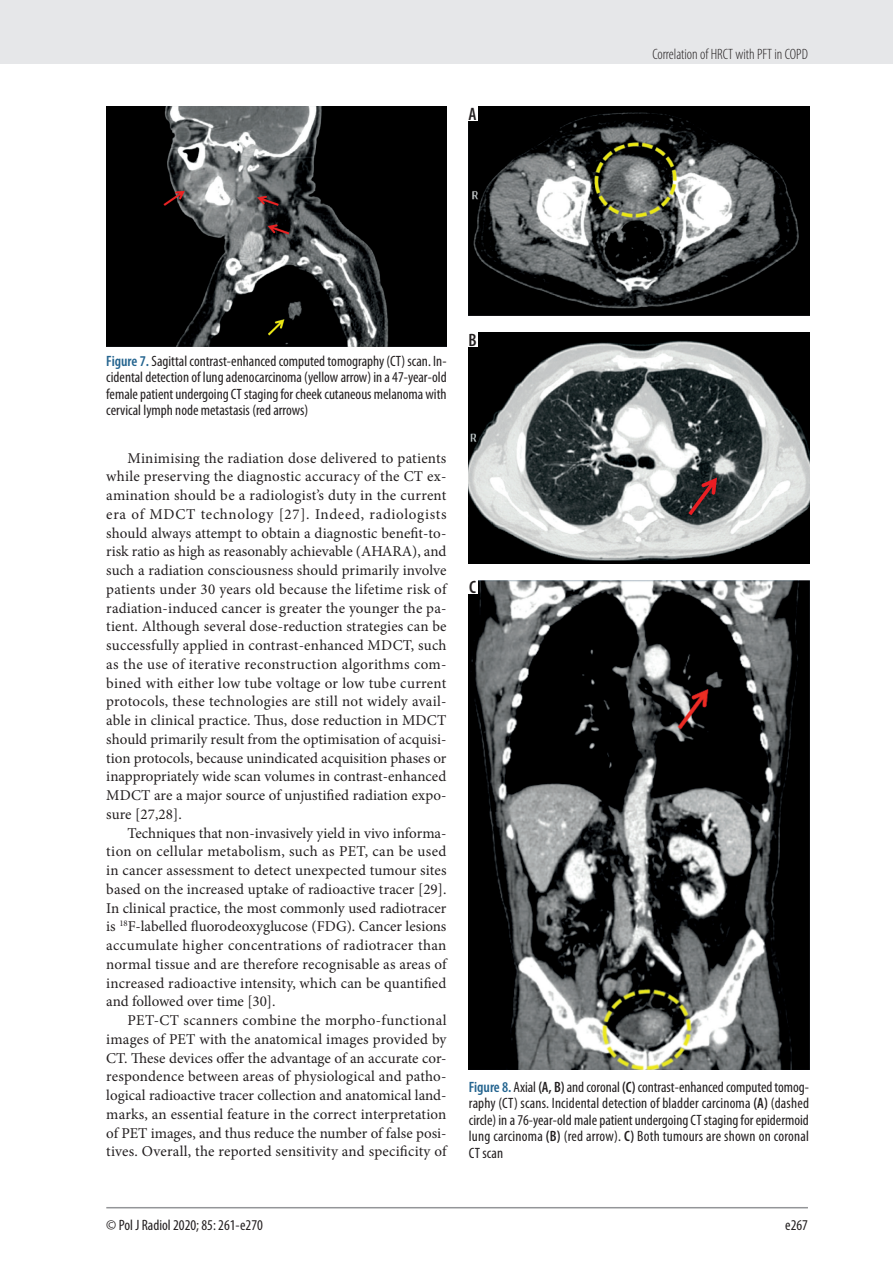
<style>
.page{position:relative;width:893px;height:1263px;background:#fff}
.page>*{position:absolute;margin:0;border:0;box-sizing:border-box;transform-origin:0 0}
.t1{font:600 condensed 18px "Myriad Pro";color:#231f20}
.t2{font:15px/18.8px "Minion Pro";letter-spacing:.005em;color:#231f20;text-align:justify}
.t3{font:condensed 15px/16.5px "Myriad Pro";color:#231f20;text-align:justify}
.t4{font:300 condensed 15px "Myriad Pro";color:#231f20}
.s1{font-weight:600;color:#24648f}
.s2{font-weight:600}
</style>
<div class="page">
<div style="left:0;top:0;width:893px;height:64px;background:#e6e7e9"></div>
<hr style="left:106px;top:1207px;width:702px;height:1px;background:#939598">
<img style="left:106px;top:106px;width:340px;height:240px">
<img style="left:469px;top:106px;width:340px;height:210px">
<img style="left:469px;top:581px;width:340px;height:488px">
<img style="left:469px;top:333px;width:340px;height:231px">
<div style="left:468px;top:106px;width:9px;height:15px;background:#fff"></div>
<div style="left:468px;top:332px;width:9px;height:15px;background:#fff"></div>
<div style="left:468px;top:579px;width:9px;height:15px;background:#fff"></div>
<p class="t1" style="left:469px;top:103px;width:10px">A</p>
<p class="t4" style="left:652px;top:45px;width:157px">Correlation of HRCT with PFT in COPD</p>
<p class="t3" style="left:106px;top:352px;width:342px"><span class="s1">Figure 7.</span> Sagittal contrast-enhanced computed tomography (CT) scan. In&shy;cidental detection of lung adenocarcinoma (yellow arrow) in a 47-year-old female patient undergoing CT staging for cheek cutaneous melanoma with cervical lymph node metastasis (red arrows)</p>
<p class="t2" style="left:106px;top:448px;width:342px;text-indent:21px">Minimising the radiation dose delivered to patients while preserving the diagnostic accuracy of the CT ex&shy;amination should be a radiologist’s duty in the current era of MDCT technology [27]. Indeed, radiologists should always attempt to obtain a diagnostic benefit-to&shy;risk ratio as high as reasonably achievable (AHARA), and such a radiation consciousness should primarily involve patients under 30 years old because the lifetime risk of radiation-induced cancer is greater the younger the pa&shy;tient. Although several dose-reduction strategies can be successfully applied in contrast-enhanced MDCT, such as the use of iterative reconstruction algorithms com&shy;bined with either low tube voltage or low tube current protocols, these technologies are still not widely avail&shy;able in clinical practice. Thus, dose reduction in MDCT should primarily result from the optimisation of acquisi&shy;tion protocols, because unindicated acquisition phases or inappropriately wide scan volumes in contrast-enhanced MDCT are a major source of unjustified radiation expo&shy;sure [27,28].</p>
<p class="t2" style="left:106px;top:823px;width:342px;text-indent:21px">Techniques that non-invasively yield in vivo informa&shy;tion on cellular metabolism, such as PET, can be used in cancer assessment to detect unexpected tumour sites based on the increased uptake of radioactive tracer [29].<br>In clinical practice, the most commonly used radiotracer is <sup>18</sup>F-labelled fluorodeoxyglucose (FDG). Cancer lesions accumulate higher concentrations of radiotracer than normal tissue and are therefore recognisable as areas of increased radioactive intensity, which can be quantified and followed over time [30].</p>
<p class="t2" style="left:106px;top:1011px;width:342px;text-indent:21px">PET-CT scanners combine the morpho-functional images of PET with the anatomical images provided by CT. These devices offer the advantage of an accurate cor&shy;respondence between areas of physiological and patho&shy;logical radioactive tracer collection and anatomical land&shy;marks, an essential feature in the correct interpretation of PET images, and thus reduce the number of false posi&shy;tives. Overall, the reported sensitivity and specificity of</p>
<p class="t1" style="left:469px;top:329px;width:10px">B</p>
<p class="t1" style="left:469px;top:576px;width:8px">C</p>
<p class="t3" style="left:469px;top:1078px;width:342px"><span class="s1">Figure 8.</span> Axial <span class="s2">(A, B)</span> and coronal <span class="s2">(C)</span> contrast-enhanced computed tomog&shy;raphy (CT) scans. Incidental detection of bladder carcinoma <span class="s2">(A)</span> (dashed circle) in a 76-year-old male patient undergoing CT staging for epidermoid lung carcinoma <span class="s2">(B)</span> (red arrow). <span class="s2">C)</span> Both tumours are shown on coronal CT scan</p>
<p class="t3" style="left:106px;top:1216px;width:158px">© Pol J Radiol 2020; 85: 261-e270</p>
<p class="t3" style="left:785px;top:1216px;width:24px">e267</p>
</div>
